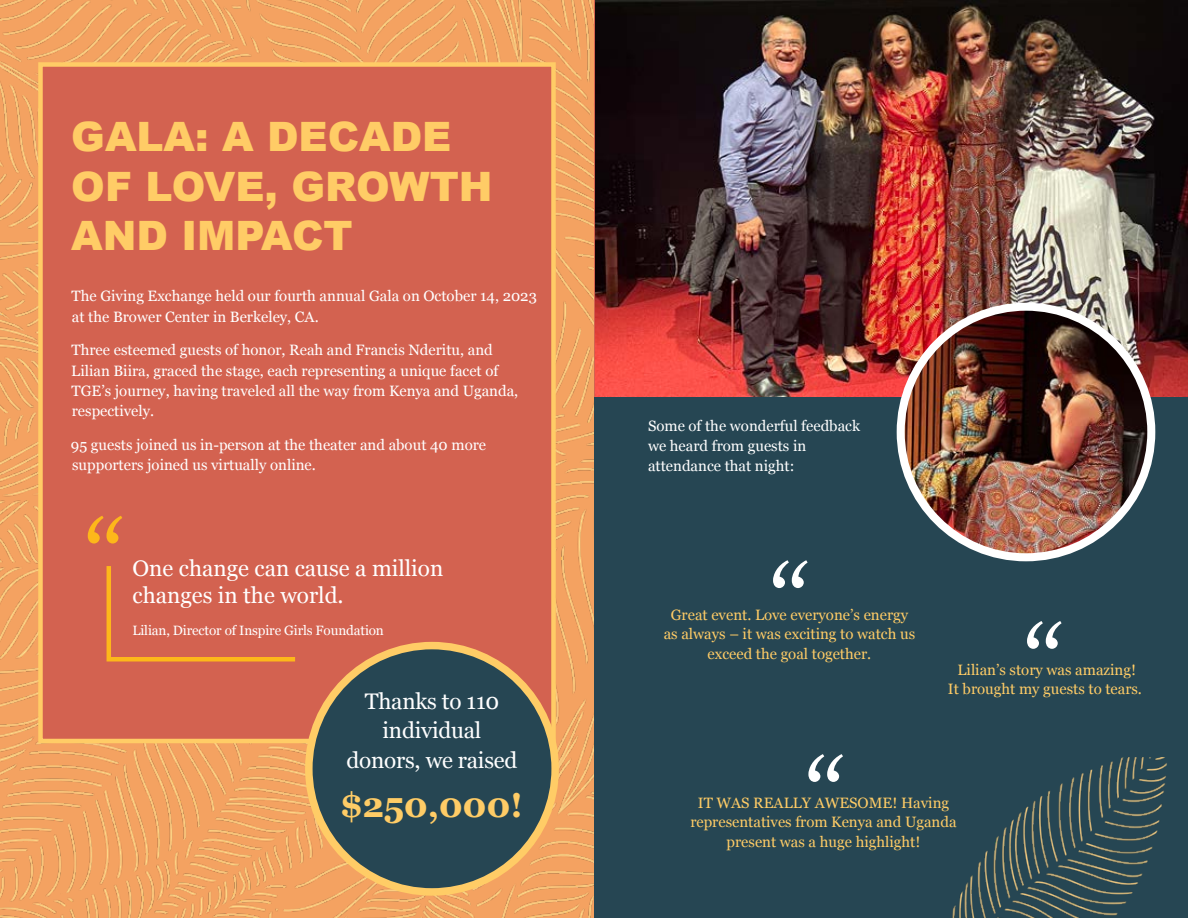
<style>
.page{position:relative;width:1188px;height:918px;background:#fff}
.page>*{position:absolute;margin:0;border:0;box-sizing:border-box;transform-origin:0 0}
.t1{font:900 40.5px/49.5px "Arial";color:#fc6}
.t2{font:700 34.5px "Georgia";letter-spacing:-.01em;color:#fc6}
.t3{font:22.5px/29.2px "Georgia";color:#fff;text-align:center}
.t4{font:15px/20.2px "Georgia";color:#fff}
.t5{font:15px/19.5px "Georgia";color:#fc6;text-align:center}
.t6{font:13.5px "Georgia";letter-spacing:-.01em;color:#fff}
</style>
<div class="page">
<img style="left:594px;top:0;width:594px;height:397px">
<img style="left:0;top:0;width:594px;height:918px">
<div style="left:38px;top:62px;width:518px;height:681px;background:#d36250;border:4px solid #fc6"></div>
<div style="left:309px;top:646px;width:246px;height:246px;background:#264653;border-radius:50%"></div>
<div style="left:305px;top:642px;width:254px;height:254px;border:8px solid #fc6;border-radius:50%"></div>
<svg style="left:88px;top:516px;width:34px;height:28px"></svg>
<svg style="left:106px;top:566px;width:189px;height:96px"></svg>
<div style="left:594px;top:397px;width:594px;height:521px;background:#264653"></div>
<svg style="left:1027px;top:621px;width:35px;height:28px"></svg>
<svg style="left:808px;top:754px;width:35px;height:28px"></svg>
<svg style="left:773px;top:560px;width:35px;height:28px"></svg>
<img style="left:952px;top:758px;width:215px;height:160px">
<img style="left:901px;top:307px;width:250px;height:250px;border-radius:125px">
<div style="left:897px;top:303px;width:258px;height:258px;border:8px solid #fff;border-radius:50%"></div>
<h1 class="t1" style="left:71px;top:111px;width:423px">GALA: A DECADE<br>OF LOVE, GROWTH<br>AND IMPACT</h1>
<p class="t4" style="left:71px;top:285px;width:467px">The Giving Exchange held our fourth annual Gala on October 14, 2023 at the Brower Center in Berkeley, CA.</p>
<p class="t4" style="left:71px;top:339px;width:449px">Three esteemed guests of honor, Reah and Francis Nderitu, and Lilian Biira, graced the stage, each representing a unique facet of TGE’s journey, having traveled all the way from Kenya and Uganda, respectively.</p>
<p class="t4" style="left:71px;top:434px;width:417px">95 guests joined us in-person at the theater and about 40 more supporters joined us virtually online.</p>
<h3 class="t3" style="left:132px;top:554px;width:312px;line-height:27px;text-align:left">One change can cause a million changes in the world.</h3>
<p class="t6" style="left:132px;top:620px;width:253px">Lilian, Director of Inspire Girls Foundation</p>
<h3 class="t3" style="left:347px;top:686px;width:172px">Thanks to 110 individual donors, we raised</h3>
<h2 class="t2" style="left:341px;top:779px;width:184px">$250,000!</h2>
<p class="t4" style="left:648px;top:415px;width:214px">Some of the wonderful feedback we heard from guests in attendance that night:</p>
<p class="t5" style="left:664px;top:604px;width:253px">Great event. Love everyone’s energy as always – it was exciting to watch us exceed the goal together.</p>
<p class="t5" style="left:948px;top:659px;width:196px">Lilian’s story was amazing!<br>It brought my guests to tears.</p>
<p class="t5" style="left:690px;top:792px;width:268px">IT WAS REALLY AWESOME! Having representatives from Kenya and Uganda present was a huge highlight!</p>
</div>
